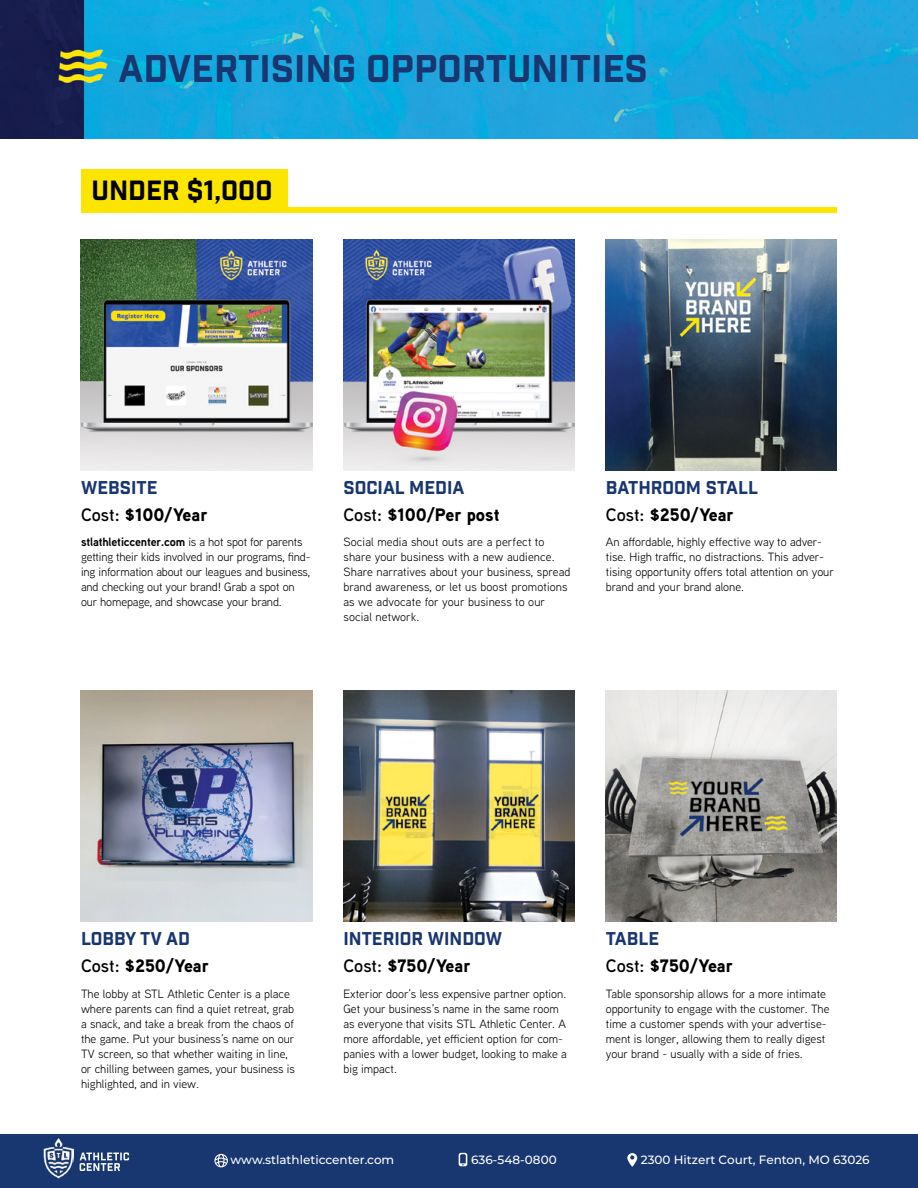
<style>
.page{position:relative;width:918px;height:1188px;background:#fff}
.page>*{position:absolute;margin:0;border:0;box-sizing:border-box;transform-origin:0 0}
.t1{font:37.5px "Industry Inc Base";color:#18366f}
.t2{font:27px "Industry Inc Base";color:#000}
.t3{font:900 18px "Aaux Next";color:#000}
.t4{font:18px "Industry Inc Base";color:#18366f}
.t5{font:12px/15px "Aaux Next";color:#000}
.t6{font:500 12px "Montserrat";color:#fff}
.s1{font-weight:600}
.s2{font-weight:700}
</style>
<div class="page">
<div style="left:0;top:1134px;width:918px;height:54px;background:#18366f"></div>
<svg style="left:80px;top:1153px;width:49px;height:18px"></svg>
<img style="left:44px;top:1138px;width:29px;height:40px">
<svg style="left:214px;top:1154px;width:14px;height:13px"></svg>
<svg style="left:459px;top:1153px;width:8px;height:13px"></svg>
<svg style="left:627px;top:1153px;width:10px;height:14px"></svg>
<img style="left:0;top:0;width:918px;height:138px">
<div style="left:81px;top:169px;width:206px;height:44px;background:#fce500"></div>
<div style="left:280px;top:207px;width:557px;height:6px;background:#fce500"></div>
<img style="left:343px;top:691px;width:232px;height:231px">
<img style="left:606px;top:691px;width:231px;height:231px">
<img style="left:81px;top:239px;width:231px;height:231px">
<img style="left:343px;top:239px;width:232px;height:231px">
<img style="left:81px;top:691px;width:231px;height:231px">
<img style="left:606px;top:239px;width:231px;height:231px">
<h1 class="t1" style="left:118px;top:46px;width:531px">ADVERTISING OPPORTUNITIES</h1>
<h2 class="t2" style="left:92px;top:175px;width:182px">UNDER $1,000</h2>
<h3 class="t4" style="left:81px;top:476px;width:78px">WEBSITE</h3>
<h3 class="t3" style="left:81px;top:502px;width:128px"><span class="s1">Cost:</span> $100/Year</h3>
<p class="t5" style="left:81px;top:534px;width:231px"><span class="s2">stlathleticcenter.com</span> is a hot spot for parents getting their kids involved in our programs, find&shy;ing information about our leagues and business, and checking out your brand! Grab a spot on our homepage, and showcase your brand.</p>
<h3 class="t4" style="left:343px;top:476px;width:123px">SOCIAL MEDIA</h3>
<h3 class="t3" style="left:343px;top:502px;width:158px"><span class="s1">Cost:</span> $100/Per post</h3>
<p class="t5" style="left:343px;top:534px;width:229px">Social media shout outs are a perfect to share your business with a new audience.<br>Share narratives about your business, spread brand awareness, or let us boost promotions as we advocate for your business to our social network.</p>
<h3 class="t4" style="left:606px;top:476px;width:154px">BATHROOM STALL</h3>
<h3 class="t3" style="left:606px;top:502px;width:130px"><span class="s1">Cost:</span> $250/Year</h3>
<p class="t5" style="left:606px;top:534px;width:230px">An affordable, highly effective way to adver&shy;tise. High traffic, no distractions. This adver&shy;tising opportunity offers total attention on your brand and your brand alone.</p>
<h3 class="t4" style="left:81px;top:928px;width:110px">LOBBY TV AD</h3>
<h3 class="t3" style="left:81px;top:953px;width:130px"><span class="s1">Cost:</span> $250/Year</h3>
<p class="t5" style="left:81px;top:986px;width:216px">The lobby at STL Athletic Center is a place where parents can find a quiet retreat, grab a snack, and take a break from the chaos of the game. Put your business’s name on our TV screen, so that whether waiting in line, or chilling between games, your business is highlighted, and in view.</p>
<h3 class="t4" style="left:343px;top:928px;width:160px">INTERIOR WINDOW</h3>
<h3 class="t3" style="left:343px;top:953px;width:129px"><span class="s1">Cost:</span> $750/Year</h3>
<p class="t5" style="left:343px;top:986px;width:225px">Exterior door’s less expensive partner option.<br>Get your business’s name in the same room as everyone that visits STL Athletic Center. A more affordable, yet efficient option for com&shy;panies with a lower budget, looking to make a big impact.</p>
<h3 class="t4" style="left:606px;top:928px;width:55px">TABLE</h3>
<h3 class="t3" style="left:606px;top:953px;width:129px"><span class="s1">Cost:</span> $750/Year</h3>
<p class="t5" style="left:606px;top:986px;width:225px">Table sponsorship allows for a more intimate opportunity to engage with the customer. The time a customer spends with your advertise&shy;ment is longer, allowing them to really digest your brand - usually with a side of fries.</p>
<p class="t6" style="left:231px;top:1152px;width:165px">www.stlathleticcenter.com</p>
<p class="t6" style="left:471px;top:1152px;width:87px">636-548-0800</p>
<p class="t6" style="left:641px;top:1152px;width:230px">2300 Hitzert Court, Fenton, MO 63026</p>
</div>
